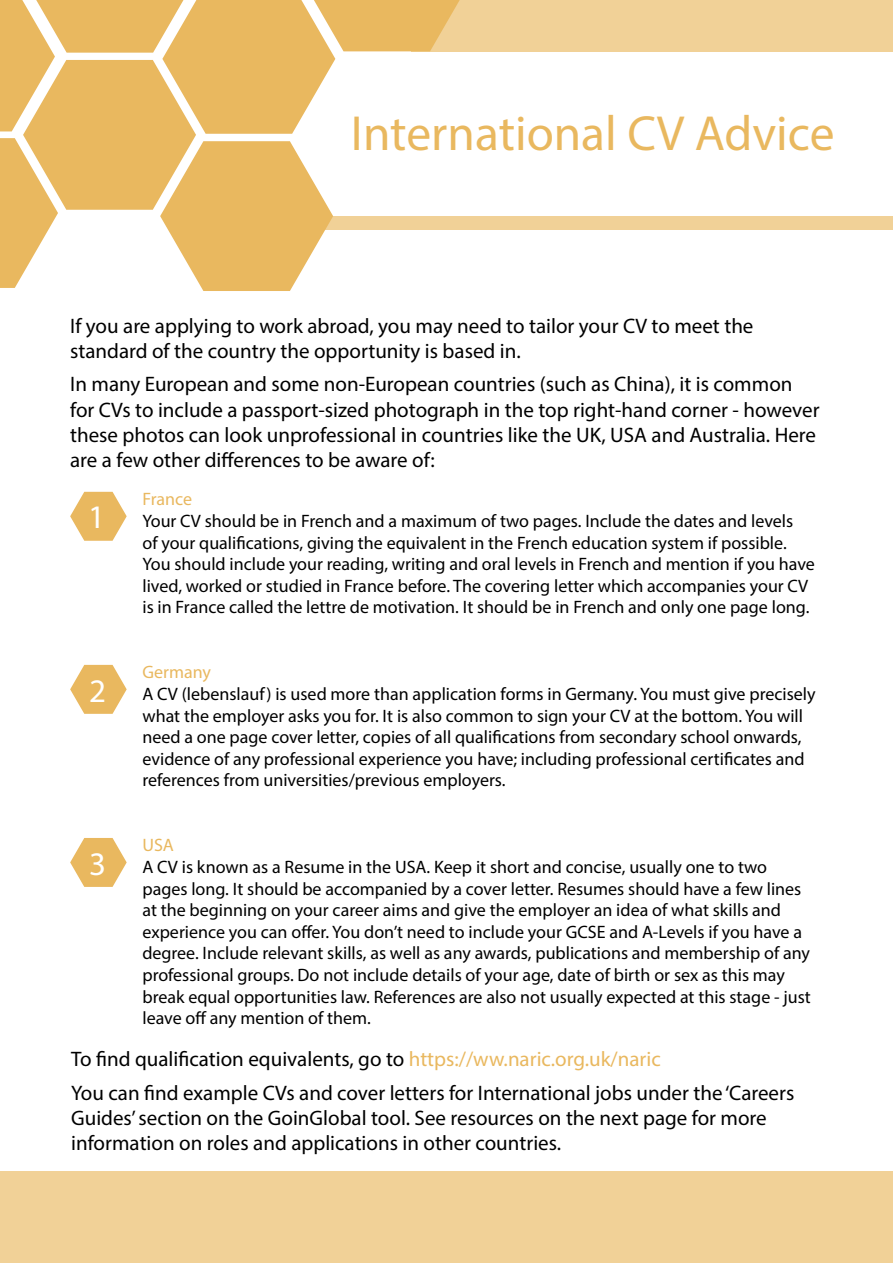
<style>
.page{position:relative;width:893px;height:1263px;background:#fff}
.page>*{position:absolute;margin:0;border:0;box-sizing:border-box;transform-origin:0 0}
.t1{font:49.5px "Myriad Pro";color:#e9b85f}
.t2{font:33px "Myriad Pro";color:#fff}
.t3{font:21px/25.2px "Myriad Pro";color:#000}
.t4{font:18px/21.6px "Myriad Pro";color:#000}
.t5{font:18px "Myriad Pro";color:#e9b85f}
.s1{color:#e9b85f}
</style>
<div class="page">
<div style="left:411px;top:0;width:482px;height:51px;background:#f1d197"></div>
<div style="left:268px;top:216px;width:625px;height:13px;background:#f1d197"></div>
<div style="left:0;top:1171px;width:893px;height:92px;background:#f1d197"></div>
<svg style="left:0;top:0;width:460px;height:291px"></svg>
<svg style="left:70px;top:492px;width:57px;height:49px"></svg>
<svg style="left:70px;top:665px;width:57px;height:49px"></svg>
<svg style="left:70px;top:838px;width:57px;height:49px"></svg>
<h1 class="t1" style="left:351px;top:102px;width:485px">International CV Advice</h1>
<p class="t3" style="left:70px;top:313px;width:685px">If you are applying to work abroad, you may need to tailor your CV to meet the standard of the country the opportunity is based in.</p>
<p class="t3" style="left:70px;top:371px;width:751px">In many European and some non-European countries (such as China), it is common for CVs to include a passport-sized photograph in the top right-hand corner - however these photos can look unprofessional in countries like the UK, USA and Australia. Here are a few other differences to be aware of:</p>
<h2 class="t2" style="left:88px;top:497px;width:18px">1</h2>
<p class="t5" style="left:142px;top:488px;width:51px">France</p>
<p class="t4" style="left:142px;top:510px;width:674px">Your CV should be in French and a maximum of two pages. Include the dates and levels<br>of your qualifications, giving the equivalent in the French education system if possible.<br>You should include your reading, writing and oral levels in French and mention if you have lived, worked or studied in France before. The covering letter which accompanies your CV is in France called the lettre de motivation. It should be in French and only one page long.</p>
<h2 class="t2" style="left:89px;top:670px;width:18px">2</h2>
<p class="t5" style="left:142px;top:661px;width:70px">Germany</p>
<p class="t4" style="left:142px;top:683px;width:675px">A CV (lebenslauf) is used more than application forms in Germany. You must give precisely what the employer asks you for. It is also common to sign your CV at the bottom. You will need a one page cover letter, copies of all qualifications from secondary school onwards, evidence of any professional experience you have; including professional certificates and references from universities/previous employers.</p>
<p class="t5" style="left:142px;top:834px;width:33px">USA</p>
<p class="t4" style="left:142px;top:856px;width:670px">A CV is known as a Resume in the USA. Keep it short and concise, usually one to two pages long. It should be accompanied by a cover letter. Resumes should have a few lines at the beginning on your career aims and give the employer an idea of what skills and experience you can offer. You don’t need to include your GCSE and A-Levels if you have a degree. Include relevant skills, as well as any awards, publications and membership of any professional groups. Do not include details of your age, date of birth or sex as this may break equal opportunities law. References are also not usually expected at this stage - just leave off any mention of them.</p>
<p class="t3" style="left:71px;top:1042px;width:725px;line-height:33.8px">To find qualification equivalents, go to <span class="s1">https://ww.naric.org.uk/naric<br></span>You can find example CVs and cover letters for International jobs under the ‘Careers</p>
<p class="t3" style="left:71px;top:1105px;width:697px">Guides’ section on the GoinGlobal tool. See resources on the next page for more information on roles and applications in other countries.</p>
<h2 class="t2" style="left:89px;top:843px;width:18px">3</h2>
</div>
